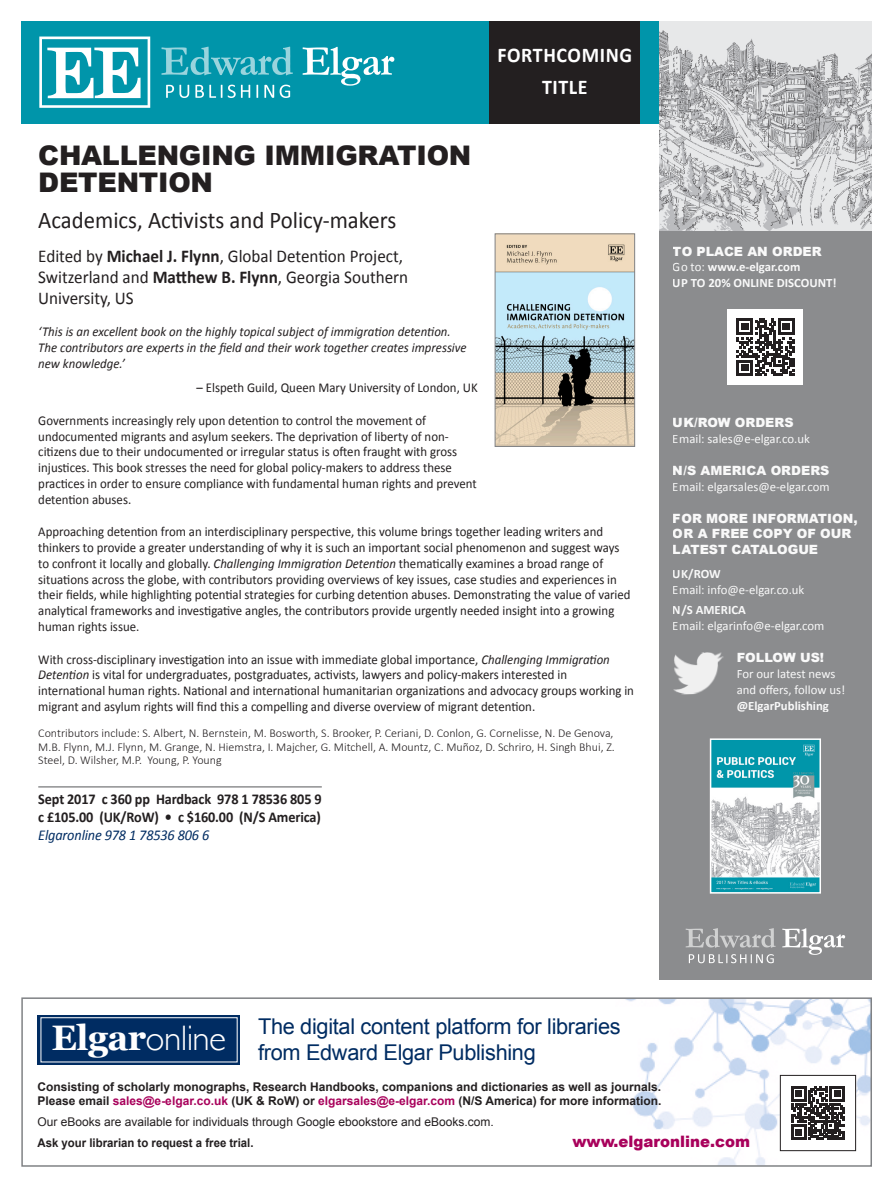
<style>
.page{position:relative;width:893px;height:1188px;background:#fff}
.page>*{position:absolute;margin:0;border:0;box-sizing:border-box;transform-origin:0 0}
.t1{font:300 35.4px "Gill Sans";letter-spacing:-.02em;color:#fff}
.t2{font:900 27px/27px "Arial";letter-spacing:-.01em;color:#231f20}
.Subtitle{font:24px "Calibri";color:#231f20;scale:.95 1}
.t3{font:21.75px/26.2px "Arial";letter-spacing:-.015em;color:#002c62}
.Text{font:700 21px/31.5px "Calibri";letter-spacing:.03em;color:#fff;text-align:center;scale:.95 1}
.Affiliation{font:18px/21px "Calibri";color:#231f20;scale:.95 1}
.Text-2{font:900 15.75px "Arial";color:#a8015b;scale:.95 1}
.ISBNs{font:700 15px/18px "Calibri";letter-spacing:-.01em;color:#231f20;text-align:justify;scale:.95 1}
.Text-3{font:13.5px/15.8px "Calibri";color:#231f20;scale:.95 1}
.t4{font:italic 13.5px/15.8px "Calibri";color:#231f20;scale:.95 1}
.Quote_Name{font:13.5px "Calibri";color:#231f20;scale:.95 1}
.t5{font:12.75px/15.8px "Calibri";color:#fff}
.t6{font:900 12.75px/15.3px "Arial";color:#fff}
.t7{font:700 12.75px/15.8px "Calibri";color:#fff}
.Contents{font:300 12px/13.5px "Calibri";color:#231f20;text-align:justify}
.Text-4{font:700 12px/14.4px "Arial";color:#231f20}
.t8{font:12px "Arial";color:#231f20}
.Text-5{font:700 12px "Arial";color:#231f20;scale:.95 1}
.s1{font-weight:700}
.s2{font-style:italic}
.s3{font-weight:400;font-style:italic;color:#002c62}
.s4{font-weight:400}
.s5{font-family:"Georgia";font-weight:700}
.s6{color:#a8015b}
</style>
<div class="page">
<hr style="left:38px;top:787px;width:284px;height:1px;background:#57585a">
<div style="left:21px;top:21px;width:638px;height:102px;background:#0095aa"></div>
<img style="left:659px;top:21px;width:213px;height:211px">
<div style="left:659px;top:232px;width:213px;height:748px;background:#8b8c8e"></div>
<img style="left:627px;top:1000px;width:242px;height:164px">
<div style="left:21px;top:997px;width:851px;height:170px;border:2px solid #808285"></div>
<div style="left:38px;top:1015px;width:202px;height:50px;background:#002c62"></div>
<div style="left:41px;top:1017px;width:197px;height:45px;border:1px solid #fff"></div>
<svg style="left:627px;top:1135px;width:124px;height:19px"></svg>
<div style="left:780px;top:1075px;width:76px;height:76px;background:#fff"></div>
<svg style="left:791px;top:1086px;width:54px;height:54px"></svg>
<div style="left:780px;top:1075px;width:76px;height:76px;border:1px solid #231f20"></div>
<img style="left:713px;top:741px;width:105px;height:150px">
<div style="left:710px;top:738px;width:111px;height:156px;border:2px solid #fff"></div>
<img style="left:673px;top:652px;width:51px;height:43px">
<div style="left:727px;top:309px;width:76px;height:76px;background:#fff"></div>
<svg style="left:737px;top:319px;width:57px;height:57px"></svg>
<img style="left:497px;top:235px;width:136px;height:210px">
<div style="left:495px;top:233px;width:140px;height:214px;border:1px solid #808285"></div>
<svg style="left:39px;top:37px;width:111px;height:71px"></svg>
<svg style="left:161px;top:47px;width:132px;height:28px"></svg>
<svg style="left:303px;top:47px;width:91px;height:39px"></svg>
<svg style="left:166px;top:85px;width:23px;height:13px"></svg>
<svg style="left:195px;top:85px;width:27px;height:13px"></svg>
<svg style="left:228px;top:85px;width:22px;height:13px"></svg>
<svg style="left:256px;top:85px;width:2px;height:13px"></svg>
<svg style="left:264px;top:85px;width:10px;height:13px"></svg>
<svg style="left:280px;top:85px;width:10px;height:13px"></svg>
<svg style="left:686px;top:928px;width:90px;height:20px"></svg>
<svg style="left:782px;top:928px;width:63px;height:27px"></svg>
<svg style="left:689px;top:954px;width:85px;height:9px"></svg>
<div style="left:489px;top:21px;width:151px;height:102px;background:#231f20"></div>
<p class="Text" style="left:498px;top:40px;width:143px">FORTHCOMING<br>TITLE</p>
<p class="t2" style="left:38px;top:141px;width:435px">CHALLENGING IMMIGRATION<br>DETENTION</p>
<p class="Subtitle" style="left:38px;top:205px;width:378px">Academics, Activists and Policy-makers</p>
<p class="Affiliation" style="left:38px;top:245px;width:391px">Edited by <span class="s1">Michael J. Flynn</span>, Global Detention Project,<br>Switzerland and <span class="s1">Matthew B. Flynn</span>, Georgia Southern<br>University, US</p>
<p class="t4" style="left:38px;top:324px;width:453px">‘This is an excellent book on the highly topical subject of immigration detention.<br>The contributors are experts in the field and their work together creates impressive new knowledge.’</p>
<p class="Quote_Name" style="left:197px;top:379px;width:297px">– Elspeth Guild, Queen Mary University of London, UK</p>
<p class="Text-3" style="left:38px;top:413px;width:463px">Governments increasingly rely upon detention to control the movement of undocumented migrants and asylum seekers. The deprivation of liberty of non&shy;citizens due to their undocumented or irregular status is often fraught with gross injustices. This book stresses the need for global policy-makers to address these practices in order to ensure compliance with fundamental human rights and prevent detention abuses.</p>
<p class="Text-3" style="left:38px;top:524px;width:625px">Approaching detention from an interdisciplinary perspective, this volume brings together leading writers and thinkers to provide a greater understanding of why it is such an important social phenomenon and suggest ways to confront it locally and globally. <span class="s2">Challenging Immigration Detention</span> thematically examines a broad range of situations across the globe, with contributors providing overviews of key issues, case studies and experiences in their fields, while highlighting potential strategies for curbing detention abuses. Demonstrating the value of varied analytical frameworks and investigative angles, the contributors provide urgently needed insight into a growing human rights issue.</p>
<p class="Text-3" style="left:38px;top:651px;width:629px">With cross-disciplinary investigation into an issue with immediate global importance, <span class="s2">Challenging Immigration Detention</span> is vital for undergraduates, postgraduates, activists, lawyers and policy-makers interested in international human rights. National and international humanitarian organizations and advocacy groups working in migrant and asylum rights will find this a compelling and diverse overview of migrant detention.</p>
<p class="Contents" style="left:38px;top:726px;width:578px">Contributors include: S. Albert, N. Bernstein, M. Bosworth, S. Brooker, P. Ceriani, D. Conlon, G. Cornelisse, N. De Genova, M.B. Flynn, M.J. Flynn, M. Grange, N. Hiemstra, I. Majcher, G. Mitchell, A. Mountz, C. Muñoz, D. Schriro, H. Singh Bhui, Z.<br>Steel, D. Wilsher, M.P. Young, P. Young</p>
<p class="ISBNs" style="left:38px;top:790px;width:300px">Sept 2017 c 360 pp Hardback 978 1 78536 805 9 c £105.00 (UK/RoW) • c $160.00 (N/S America)<br><span class="s3">Elgaronline 978 1 78536 806 6</span></p>
<p class="t6" style="left:673px;top:243px;width:150px">TO PLACE AN ORDER</p>
<p class="t7" style="left:673px;top:259px;width:165px"><span class="s4">Go to:</span> www.e-elgar.com<br>UP TO 20% ONLINE DISCOUNT!</p>
<p class="t6" style="left:673px;top:414px;width:122px">UK/ROW ORDERS</p>
<p class="t5" style="left:673px;top:431px;width:138px">Email: sales@e-elgar.co.uk</p>
<p class="t6" style="left:673px;top:462px;width:158px">N/S AMERICA ORDERS</p>
<p class="t5" style="left:673px;top:479px;width:158px">Email: elgarsales@e-elgar.com</p>
<p class="t6" style="left:673px;top:511px;width:186px">FOR MORE INFORMATION,<br>OR A FREE COPY OF OUR<br>LATEST CATALOGUE</p>
<p class="t7" style="left:673px;top:566px;width:49px">UK/ROW</p>
<p class="t5" style="left:673px;top:582px;width:133px">Email: info@e-elgar.co.uk</p>
<p class="t7" style="left:673px;top:602px;width:74px">N/S AMERICA</p>
<p class="t5" style="left:673px;top:617px;width:153px">Email: elgarinfo@e-elgar.com</p>
<p class="t6" style="left:737px;top:650px;width:89px">FOLLOW US!</p>
<p class="t5" style="left:737px;top:666px;width:110px">For our latest news and offers, follow us!</p>
<p class="t7" style="left:737px;top:697px;width:94px">@ElgarPublishing</p>
<p class="t3" style="left:258px;top:1014px;width:364px">The digital content platform for libraries from Edward Elgar Publishing</p>
<p class="t1" style="left:52px;top:1011px;width:176px"><span class="s5">Elgar</span>online</p>
<p class="Text-4" style="left:38px;top:1080px;width:625px">Consisting of scholarly monographs, Research Handbooks, companions and dictionaries as well as journals.<br>Please email <span class="s6">sales@e-elgar.co.uk</span> (UK &amp; RoW) or <span class="s6">elgarsales@e-elgar.com</span> (N/S America) for more information.</p>
<p class="t8" style="left:38px;top:1114px;width:458px">Our eBooks are available for individuals through Google ebookstore and eBooks.com.</p>
<p class="Text-5" style="left:38px;top:1135px;width:229px">Ask your librarian to request a free trial.</p>
<p class="Text-2" style="left:572px;top:1130px;width:189px">www.elgaronline.com</p>
</div>
